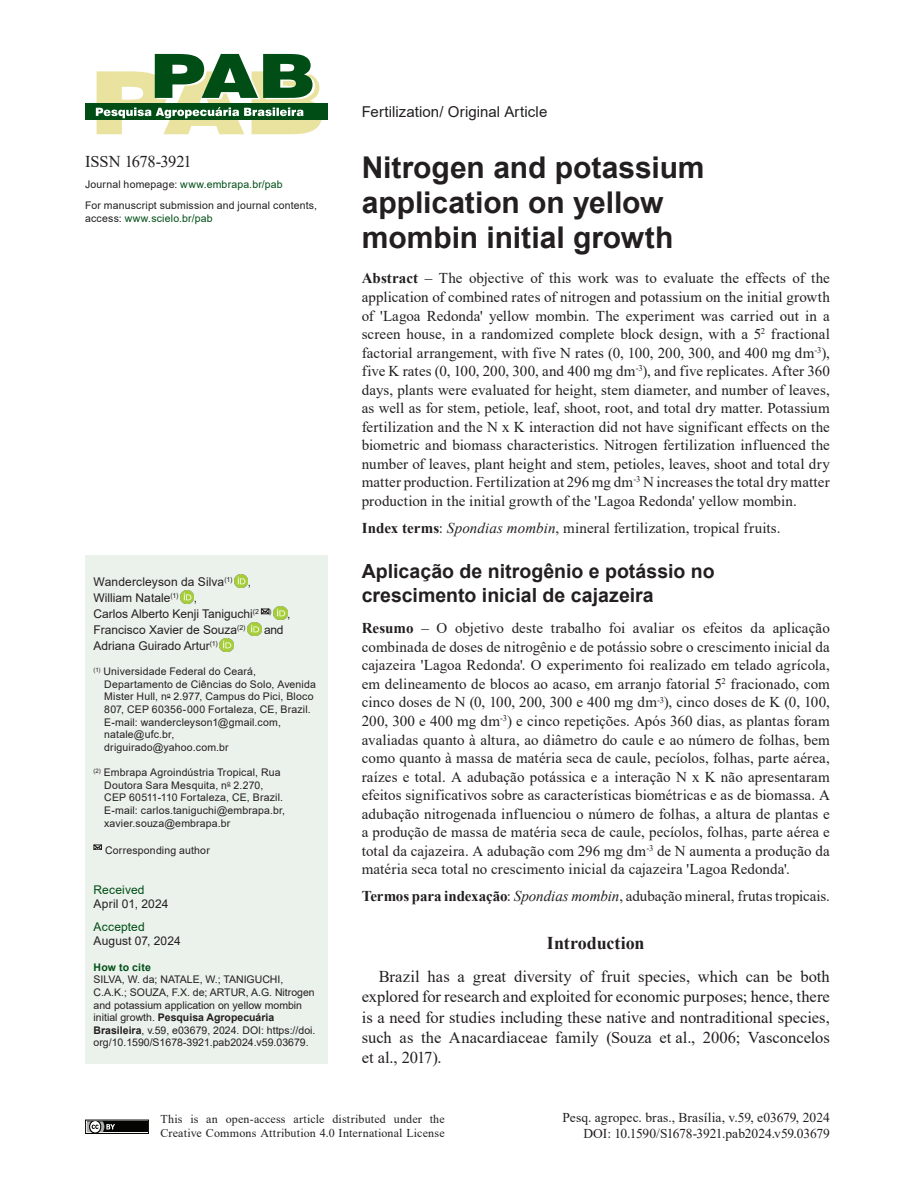
<style>
.page{position:relative;width:915px;height:1191px;background:#fff}
.page>*{position:absolute;margin:0;border:0;box-sizing:border-box;transform-origin:0 0}
.TÍTULO_DO_ARTIGO{font:700 30px/35.1px "Arial";letter-spacing:-.005em;color:#231f20}
.TÍTULO_DO_ABSTRACT{font:700 19.5px/24px "Arial";color:#231f20}
.TITULO_MIOLO{font:700 18px "Times New Roman";letter-spacing:-.005em;color:#231f20}
.TEXTO{font:16.5px/20.4px "Times New Roman";color:#231f20;text-align:justify}
.ISSNe{font:16.5px "Times New Roman";letter-spacing:-.03em;color:#231f20}
.RESUMO_ABSTRACT{font:15px/18.6px "Times New Roman";letter-spacing:.005em;color:#231f20;text-align:justify}
.SEÇÃO_TIPO_DE_ARTIGO{font:15px "Arial";letter-spacing:.005em;color:#231f20}
.t1{font:13.5px/16.2px "Times New Roman";letter-spacing:.005em;color:#231f20;text-align:right}
.AUTORES{font:12px/16px "Arial";color:#231f20}
.t2{font:12px/14.4px "Times New Roman";letter-spacing:.015em;color:#231f20}
.ACEITE_DATA{font:12px "Arial";letter-spacing:.01em;color:#231f20}
.RECEBIDO_DATA{font:12px "Arial";letter-spacing:.015em;color:#231f20}
.RECEBIDO{font:12px "Arial";letter-spacing:.01em;color:#004e16}
.ACEITE{font:12px "Arial";letter-spacing:.01em;color:#004e16}
.NOTAS_AUTORES{font:10.5px/12.6px "Arial";letter-spacing:.015em;color:#231f20}
.HOW_TO_CITE_TEXTO{font:10.5px/12.6px "Arial";color:#231f20}
.ENDERECO_ELETRONICO{font:10.5px/12.6px "Arial";letter-spacing:.015em;color:#231f20}
.ENDERECO_ELETRONICO-2{font:10.5px "Arial";letter-spacing:.015em;color:#004e16}
.AUTOR_CORRESP{font:10.5px "Arial";letter-spacing:.015em;color:#231f20}
.HOW_TO_CITE{font:700 10.5px "Arial";letter-spacing:.02em;color:#004e16}
.AUTORES-2{font:6.9px "Arial";color:#231f20}
.s1{color:#231f20}
.s2{color:#004e16}
.s3{font-weight:700}
.s4{font-style:italic}
</style>
<div class="page">
<div style="left:85px;top:1119px;width:64px;height:15px;border:1px solid #040503"></div>
<div style="left:87px;top:1121px;width:60px;height:11px;background:#040503"></div>
<svg style="left:85px;top:1119px;width:30px;height:15px"></svg>
<div style="left:85px;top:104px;width:242px;height:16px;background:#004e16"></div>
<svg style="left:96px;top:54px;width:226px;height:80px"></svg>
<div style="left:85px;top:555px;width:242px;height:508px;background:#ebf1eb"></div>
<img style="left:234px;top:574px;width:14px;height:14px">
<img style="left:180px;top:590px;width:14px;height:14px">
<svg style="left:261px;top:608px;width:8px;height:6px"></svg>
<img style="left:273px;top:606px;width:14px;height:14px">
<img style="left:247px;top:622px;width:14px;height:14px">
<img style="left:220px;top:638px;width:13px;height:14px">
<svg style="left:94px;top:844px;width:8px;height:6px"></svg>
<p class="ISSNe" style="left:85px;top:150px;width:108px">ISSN 1678-3921</p>
<p class="ENDERECO_ELETRONICO-2" style="left:85px;top:177px;width:199px"><span class="s1">Journal homepage:</span> www.embrapa.br/pab</p>
<p class="ENDERECO_ELETRONICO" style="left:85px;top:199px;width:233px">For manuscript submission and journal contents, access: <span class="s2">www.scielo.br/pab</span></p>
<p class="AUTORES" style="left:94px;top:573px;width:140px">Wandercleyson da Silva<sup>(1)</sup></p>
<p class="AUTORES" style="left:248px;top:573px;width:5px">,</p>
<p class="AUTORES" style="left:94px;top:589px;width:86px">William Natale<sup>(1)</sup></p>
<p class="AUTORES" style="left:94px;top:589px;width:167px;text-indent:100px">,<br>Carlos Alberto Kenji Taniguchi<sup>(2</sup></p>
<p class="AUTORES-2" style="left:269px;top:606px;width:4px">)</p>
<p class="AUTORES" style="left:287px;top:605px;width:5px">,</p>
<p class="AUTORES" style="left:94px;top:621px;width:153px">Francisco Xavier de Souza<sup>(2)</sup></p>
<p class="AUTORES" style="left:264px;top:621px;width:21px">and</p>
<p class="AUTORES" style="left:94px;top:637px;width:126px">Adriana Guirado Artur<sup>(1)</sup></p>
<p class="NOTAS_AUTORES" style="left:104px;top:665px;width:213px;text-indent:-11px"><sup>(1)</sup> Universidade Federal do Ceará, Departamento de Ciências do Solo, Avenida Mister Hull, n<sup>o</sup> 2.977, Campus do Pici, Bloco 807, CEP 60356-000 Fortaleza, CE, Brazil.<br>E-mail: wandercleyson1@gmail.com, natale@ufc.br,<br>driguirado@yahoo.com.br</p>
<p class="NOTAS_AUTORES" style="left:104px;top:766px;width:182px;text-indent:-11px"><sup>(2)</sup> Embrapa Agroindústria Tropical, Rua Doutora Sara Mesquita, n<sup>o</sup> 2.270, CEP 60511-110 Fortaleza, CE, Brazil.<br>E-mail: carlos.taniguchi@embrapa.br, xavier.souza@embrapa.br</p>
<p class="AUTOR_CORRESP" style="left:105px;top:842px;width:106px">Corresponding author</p>
<p class="RECEBIDO" style="left:94px;top:881px;width:52px">Received</p>
<p class="RECEBIDO_DATA" style="left:94px;top:895px;width:76px">April 01, 2024</p>
<p class="ACEITE" style="left:94px;top:918px;width:53px">Accepted</p>
<p class="ACEITE_DATA" style="left:94px;top:933px;width:89px">August 07, 2024</p>
<p class="HOW_TO_CITE" style="left:94px;top:959px;width:59px">How to cite</p>
<p class="HOW_TO_CITE_TEXTO" style="left:94px;top:973px;width:223px">SILVA, W. da; NATALE, W.; TANIGUCHI, C.A.K.; SOUZA, F.X. de; ARTUR, A.G. Nitrogen and potassium application on yellow mombin initial growth. <span class="s3">Pesquisa Agropecuária Brasileira</span>, v.59, e03679, 2024. DOI: https://doi. org/10.1590/S1678-3921.pab2024.v59.03679.</p>
<p class="SEÇÃO_TIPO_DE_ARTIGO" style="left:361px;top:102px;width:187px">Fertilization/ Original Article</p>
<p class="TÍTULO_DO_ARTIGO" style="left:361px;top:150px;width:344px">Nitrogen and potassium application on yellow mombin initial growth</p>
<p class="RESUMO_ABSTRACT" style="left:361px;top:269px;width:469px"><span class="s3">Abstract</span> ‒ The objective of this work was to evaluate the effects of the application of combined rates of nitrogen and potassium on the initial growth of 'Lagoa Redonda' yellow mombin. The experiment was carried out in a screen house, in a randomized complete block design, with a 5<sup>2</sup> fractional factorial arrangement, with five N rates (0, 100, 200, 300, and 400 mg dm<sup>-3</sup>), five K rates (0, 100, 200, 300, and 400 mg dm<sup>-3</sup>), and five replicates. After 360 days, plants were evaluated for height, stem diameter, and number of leaves, as well as for stem, petiole, leaf, shoot, root, and total dry matter. Potassium fertilization and the N x K interaction did not have significant effects on the biometric and biomass characteristics. Nitrogen fertilization influenced the number of leaves, plant height and stem, petioles, leaves, shoot and total dry matter production. Fertilization at 296 mg dm<sup>-3</sup> N increases the total dry matter production in the initial growth of the 'Lagoa Redonda' yellow mombin.</p>
<p class="RESUMO_ABSTRACT" style="left:361px;top:518px;width:420px"><span class="s3">Index terms</span>: <span class="s4">Spondias mombin</span>, mineral fertilization, tropical fruits.</p>
<p class="TÍTULO_DO_ABSTRACT" style="left:361px;top:559px;width:354px">Aplicação de nitrogênio e potássio no crescimento inicial de cajazeira</p>
<p class="RESUMO_ABSTRACT" style="left:361px;top:618px;width:469px"><span class="s3">Resumo</span> ‒ O objetivo deste trabalho foi avaliar os efeitos da aplicação combinada de doses de nitrogênio e de potássio sobre o crescimento inicial da cajazeira 'Lagoa Redonda'. O experimento foi realizado em telado agrícola, em delineamento de blocos ao acaso, em arranjo fatorial 5<sup>2</sup> fracionado, com cinco doses de N (0, 100, 200, 300 e 400 mg dm<sup>-3</sup>), cinco doses de K (0, 100, 200, 300 e 400 mg dm<sup>-3</sup>) e cinco repetições. Após 360 dias, as plantas foram avaliadas quanto à altura, ao diâmetro do caule e ao número de folhas, bem como quanto à massa de matéria seca de caule, pecíolos, folhas, parte aérea, raízes e total. A adubação potássica e a interação N x K não apresentaram efeitos significativos sobre as características biométricas e as de biomassa. A adubação nitrogenada influenciou o número de folhas, a altura de plantas e a produção de massa de matéria seca de caule, pecíolos, folhas, parte aérea e total da cajazeira. A adubação com 296 mg dm<sup>-3</sup> de N aumenta a produção da matéria seca total no crescimento inicial da cajazeira 'Lagoa Redonda'.</p>
<p class="RESUMO_ABSTRACT" style="left:361px;top:886px;width:469px"><span class="s3">Termos para indexação</span>: <span class="s4">Spondias mombin</span>, adubação mineral, frutas tropicais.</p>
<p class="TITULO_MIOLO" style="left:546px;top:930px;width:99px">Introduction</p>
<p class="TEXTO" style="left:361px;top:965px;width:469px;text-indent:17px">Brazil has a great diversity of fruit species, which can be both explored for research and exploited for economic purposes; hence, there is a need for studies including these native and nontraditional species, such as the Anacardiaceae family (Souza et al., 2006; Vasconcelos et al., 2017).</p>
<p class="t2" style="left:160px;top:1111px;width:286px">This is an open-access article distributed under the<br>Creative Commons Attribution 4.0 International License</p>
<p class="t1" style="left:562px;top:1109px;width:269px">Pesq. agropec. bras., Brasília, v.59, e03679, 2024<br>DOI: 10.1590/S1678-3921.pab2024.v59.03679</p>
</div>
